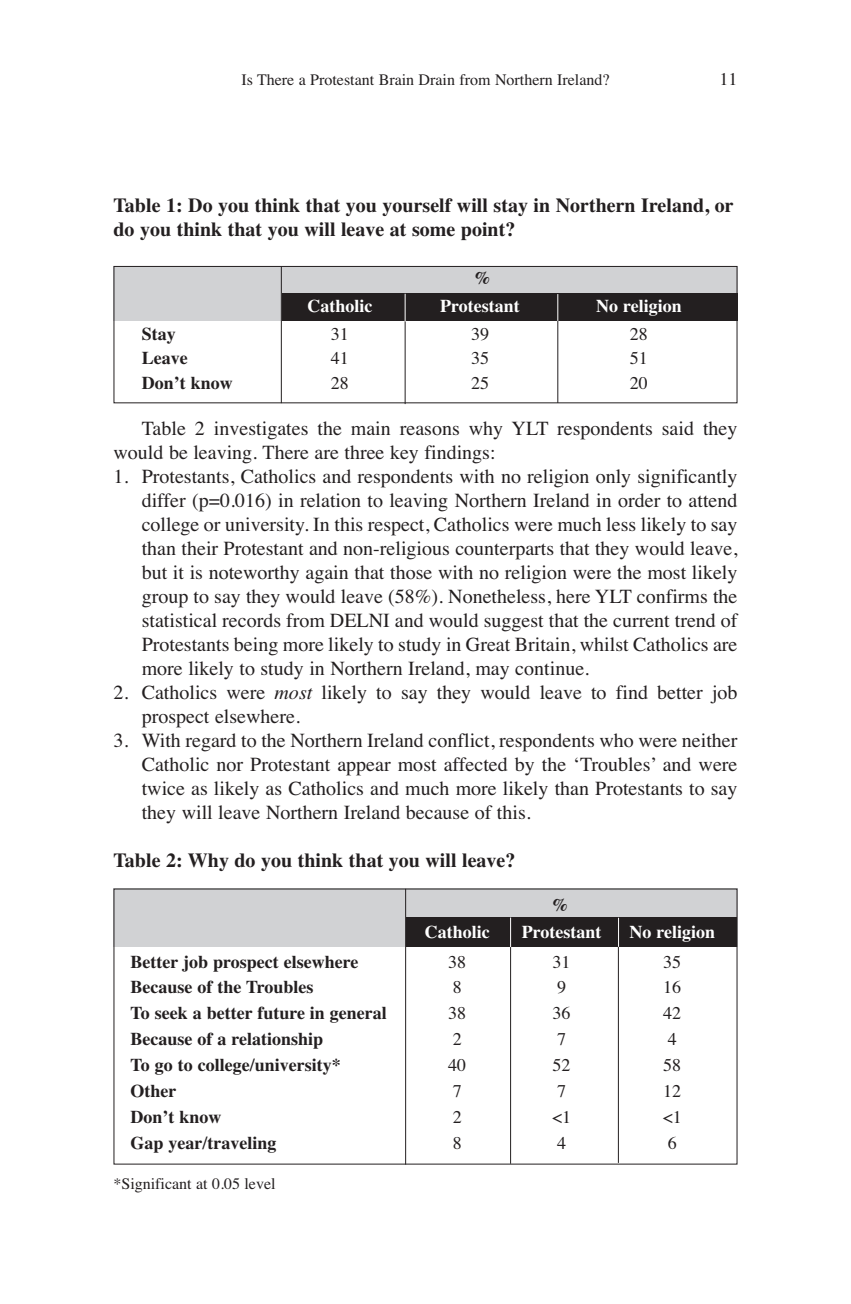
<style>
.page{position:relative;width:851px;height:1304px;background:#fff}
.page>*{position:absolute;margin:0;border:0;box-sizing:border-box;transform-origin:0 0}
.t1{font:20px/24px "Times";color:#231f20}
.t2{font:700 20px/24px "Times";color:#231f20}
.t3{font:700 18px "Times";color:#231f20}
.t4{font:18px "Times";color:#231f20}
.t5{font:700 18px "Times";color:#fff}
.t6{font:16px "Times";color:#231f20}
.s1{font-style:italic}
</style>
<div class="page">
<div style="left:113px;top:888px;width:624px;height:59px;background:#d1d2d4"></div>
<div style="left:113px;top:266px;width:624px;height:54px;background:#d1d2d4"></div>
<div style="left:281px;top:294px;width:456px;height:27px;background:#231f20"></div>
<hr style="left:281px;top:266px;width:1px;height:137px;background:#231f20">
<hr style="left:404px;top:321px;width:1px;height:83px;background:#231f20">
<hr style="left:557px;top:317px;width:1px;height:86px;background:#231f20">
<div style="left:113px;top:266px;width:624px;height:137px;border:1px solid #231f20"></div>
<svg style="left:404px;top:294px;width:1px;height:28px"></svg>
<svg style="left:557px;top:294px;width:1px;height:27px"></svg>
<hr style="left:405px;top:889px;width:1px;height:276px;background:#231f20">
<hr style="left:510px;top:947px;width:1px;height:217px;background:#231f20">
<hr style="left:617px;top:946px;width:1px;height:217px;background:#231f20">
<div style="left:406px;top:918px;width:330px;height:29px;background:#231f20"></div>
<svg style="left:618px;top:918px;width:1px;height:29px"></svg>
<hr style="left:510px;top:917px;width:1px;height:30px;background:#fff">
<p class="t6" style="left:241px;top:70px;width:370px">Is There a Protestant Brain Drain from Northern Ireland?</p>
<p class="t4" style="left:719px;top:69px;width:19px">11</p>
<p class="t2" style="left:113px;top:193px;width:621px">Table 1: Do you think that you yourself will stay in Northern Ireland, or do you think that you will leave at some point?</p>
<p class="t3" style="left:473px;top:267px;width:19px">%</p>
<p class="t5" style="left:307px;top:296px;width:66px">Catholic</p>
<p class="t5" style="left:440px;top:296px;width:81px">Protestant</p>
<p class="t5" style="left:596px;top:296px;width:87px">No religion</p>
<p class="t3" style="left:142px;top:323px;width:36px">Stay</p>
<p class="t4" style="left:331px;top:323px;width:19px">31</p>
<p class="t4" style="left:471px;top:323px;width:19px">39</p>
<p class="t4" style="left:630px;top:323px;width:19px">28</p>
<p class="t3" style="left:142px;top:347px;width:47px">Leave</p>
<p class="t4" style="left:331px;top:347px;width:19px">41</p>
<p class="t4" style="left:471px;top:347px;width:19px">35</p>
<p class="t4" style="left:630px;top:347px;width:19px">51</p>
<p class="t3" style="left:142px;top:372px;width:92px">Don’t know</p>
<p class="t4" style="left:331px;top:372px;width:19px">28</p>
<p class="t4" style="left:471px;top:372px;width:19px">25</p>
<p class="t4" style="left:630px;top:372px;width:19px">20</p>
<p class="t1" style="left:113px;top:416px;width:625px;text-indent:28px">Table 2 investigates the main reasons why YLT respondents said they would be leaving. There are three key findings:</p>
<p class="t1" style="left:142px;top:464px;width:597px;text-align:justify;text-indent:-28px">1. Protestants, Catholics and respondents with no religion only significantly differ (p=0.016) in relation to leaving Northern Ireland in order to attend college or university. In this respect, Catholics were much less likely to say than their Protestant and non-religious counterparts that they would leave, but it is noteworthy again that those with no religion were the most likely group to say they would leave (58%). Nonetheless, here YLT confirms the statistical records from DELNI and would suggest that the current trend of Protestants being more likely to study in Great Britain, whilst Catholics are more likely to study in Northern Ireland, may continue.</p>
<p class="t1" style="left:142px;top:680px;width:597px;text-indent:-28px">2. Catholics were <span class="s1">most</span> likely to say they would leave to find better job prospect elsewhere.</p>
<p class="t1" style="left:142px;top:728px;width:597px;text-align:justify;text-indent:-28px">3. With regard to the Northern Ireland conflict, respondents who were neither Catholic nor Protestant appear most affected by the ‘Troubles’ and were twice as likely as Catholics and much more likely than Protestants to say they will leave Northern Ireland because of this.</p>
<p class="t2" style="left:113px;top:848px;width:403px">Table 2: Why do you think that you will leave?</p>
<p class="t3" style="left:551px;top:894px;width:19px">%</p>
<p class="t5" style="left:424px;top:921px;width:66px">Catholic</p>
<p class="t5" style="left:521px;top:921px;width:81px">Protestant</p>
<p class="t5" style="left:629px;top:921px;width:87px">No religion</p>
<p class="t3" style="left:130px;top:951px;width:229px">Better job prospect elsewhere</p>
<p class="t4" style="left:448px;top:951px;width:19px">38</p>
<p class="t4" style="left:552px;top:951px;width:19px">31</p>
<p class="t4" style="left:663px;top:951px;width:19px">35</p>
<p class="t3" style="left:130px;top:977px;width:184px">Because of the Troubles</p>
<p class="t4" style="left:452px;top:977px;width:10px">8</p>
<p class="t4" style="left:557px;top:977px;width:10px">9</p>
<p class="t4" style="left:663px;top:977px;width:19px">16</p>
<p class="t3" style="left:130px;top:1003px;width:258px">To seek a better future in general</p>
<p class="t4" style="left:448px;top:1003px;width:19px">38</p>
<p class="t4" style="left:552px;top:1003px;width:19px">36</p>
<p class="t4" style="left:663px;top:1003px;width:19px">42</p>
<p class="t3" style="left:130px;top:1028px;width:194px">Because of a relationship</p>
<p class="t4" style="left:452px;top:1028px;width:10px">2</p>
<p class="t4" style="left:557px;top:1028px;width:10px">7</p>
<p class="t4" style="left:667px;top:1028px;width:10px">4</p>
<p class="t3" style="left:130px;top:1054px;width:212px">To go to college/university*</p>
<p class="t4" style="left:448px;top:1054px;width:19px">40</p>
<p class="t4" style="left:552px;top:1054px;width:19px">52</p>
<p class="t4" style="left:663px;top:1054px;width:19px">58</p>
<p class="t3" style="left:130px;top:1080px;width:47px">Other</p>
<p class="t4" style="left:452px;top:1080px;width:10px">7</p>
<p class="t4" style="left:557px;top:1080px;width:10px">7</p>
<p class="t4" style="left:663px;top:1080px;width:19px">12</p>
<p class="t3" style="left:130px;top:1106px;width:92px">Don’t know</p>
<p class="t4" style="left:452px;top:1106px;width:10px">2</p>
<p class="t4" style="left:552px;top:1106px;width:21px">&lt;1</p>
<p class="t4" style="left:662px;top:1106px;width:21px">&lt;1</p>
<p class="t3" style="left:130px;top:1132px;width:147px">Gap year/traveling</p>
<p class="t4" style="left:452px;top:1132px;width:10px">8</p>
<p class="t4" style="left:557px;top:1132px;width:10px">4</p>
<p class="t4" style="left:667px;top:1132px;width:10px">6</p>
<p class="t6" style="left:113px;top:1174px;width:164px">*Significant at 0.05 level</p>
</div>
